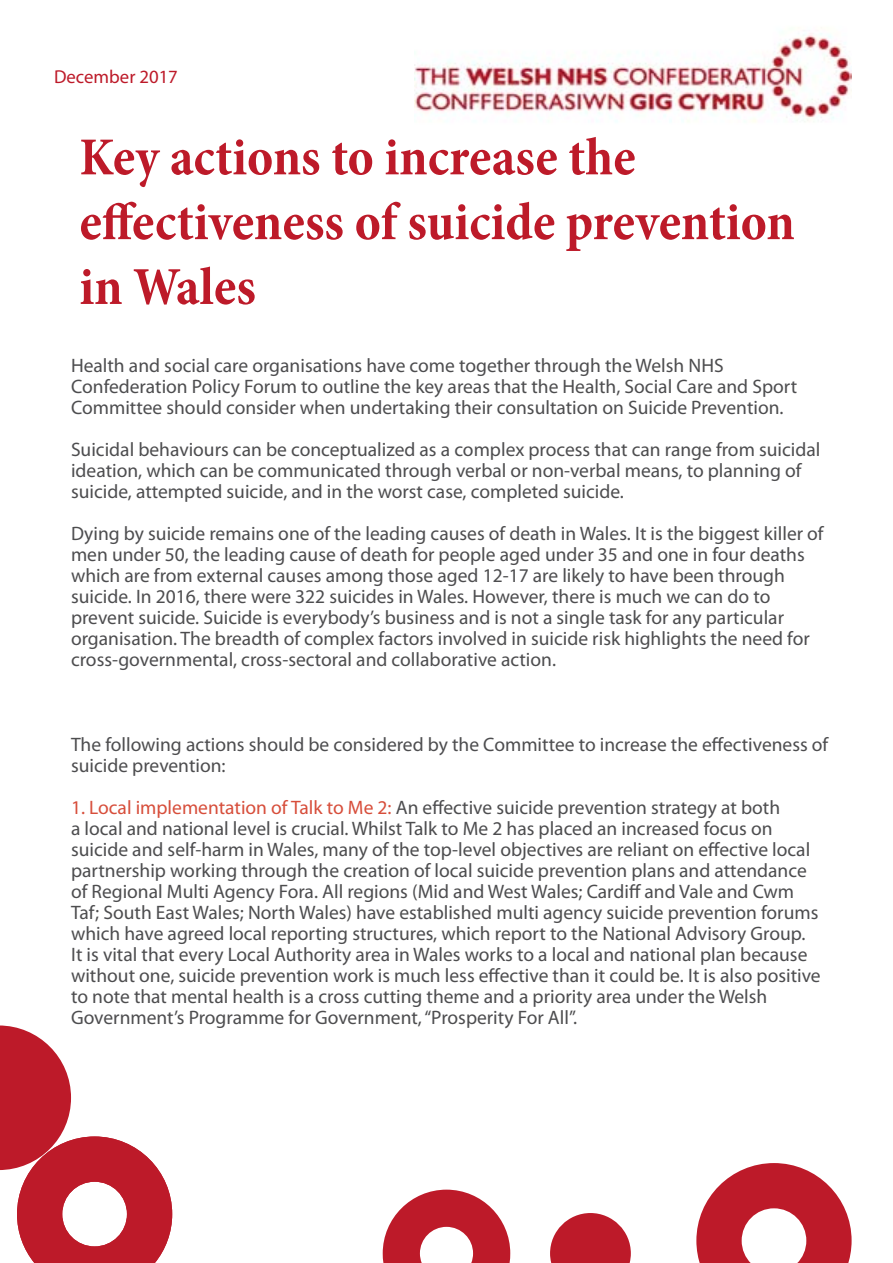
<style>
.page{position:relative;width:893px;height:1263px;background:#fff}
.page>*{position:absolute;margin:0;border:0;box-sizing:border-box;transform-origin:0 0}
.t1{font:700 condensed 54px/64.8px "Minion Pro";color:#bd1a29}
.t2{font:19.5px/21px "Myriad Pro";color:#4d4d4f}
.t3{font:18.75px "Myriad Pro";color:#bd1a29}
.s1{color:#d74e3b}
</style>
<div class="page">
<img style="left:414px;top:33px;width:438px;height:89px">
<svg style="left:696px;top:1163px;width:156px;height:100px"></svg>
<svg style="left:383px;top:1189px;width:127px;height:74px"></svg>
<svg style="left:550px;top:1213px;width:81px;height:50px"></svg>
<svg style="left:0;top:1025px;width:172px;height:238px"></svg>
<p class="t3" style="left:54px;top:65px;width:125px">December 2017</p>
<h1 class="t1" style="left:79px;top:124px;width:717px">Key actions to increase the effectiveness of suicide prevention in Wales</h1>
<p class="t2" style="left:71px;top:354px;width:728px">Health and social care organisations have come together through the Welsh NHS<br>Confederation Policy Forum to outline the key areas that the Health, Social Care and Sport<br>Committee should consider when undertaking their consultation on Suicide Prevention.</p>
<p class="t2" style="left:71px;top:439px;width:751px">Suicidal behaviours can be conceptualized as a complex process that can range from suicidal ideation, which can be communicated through verbal or non-verbal means, to planning of suicide, attempted suicide, and in the worst case, completed suicide.</p>
<p class="t2" style="left:71px;top:523px;width:754px">Dying by suicide remains one of the leading causes of death in Wales. It is the biggest killer of men under 50, the leading cause of death for people aged under 35 and one in four deaths which are from external causes among those aged 12-17 are likely to have been through suicide. In 2016, there were 322 suicides in Wales. However, there is much we can do to prevent suicide. Suicide is everybody’s business and is not a single task for any particular organisation. The breadth of complex factors involved in suicide risk highlights the need for cross-governmental, cross-sectoral and collaborative action.</p>
<p class="t2" style="left:71px;top:733px;width:759px">The following actions should be considered by the Committee to increase the effectiveness of suicide prevention:</p>
<p class="t2" style="left:71px;top:797px;width:751px"><span class="s1">1. Local implementation of Talk to Me 2:</span> An effective suicide prevention strategy at both<br>a local and national level is crucial. Whilst Talk to Me 2 has placed an increased focus on suicide and self-harm in Wales, many of the top-level objectives are reliant on effective local partnership working through the creation of local suicide prevention plans and attendance of Regional Multi Agency Fora. All regions (Mid and West Wales; Cardiff and Vale and Cwm Taf; South East Wales; North Wales) have established multi agency suicide prevention forums which have agreed local reporting structures, which report to the National Advisory Group.<br>It is vital that every Local Authority area in Wales works to a local and national plan because without one, suicide prevention work is much less effective than it could be. It is also positive to note that mental health is a cross cutting theme and a priority area under the Welsh Government’s Programme for Government, “Prosperity For All”.</p>
</div>
